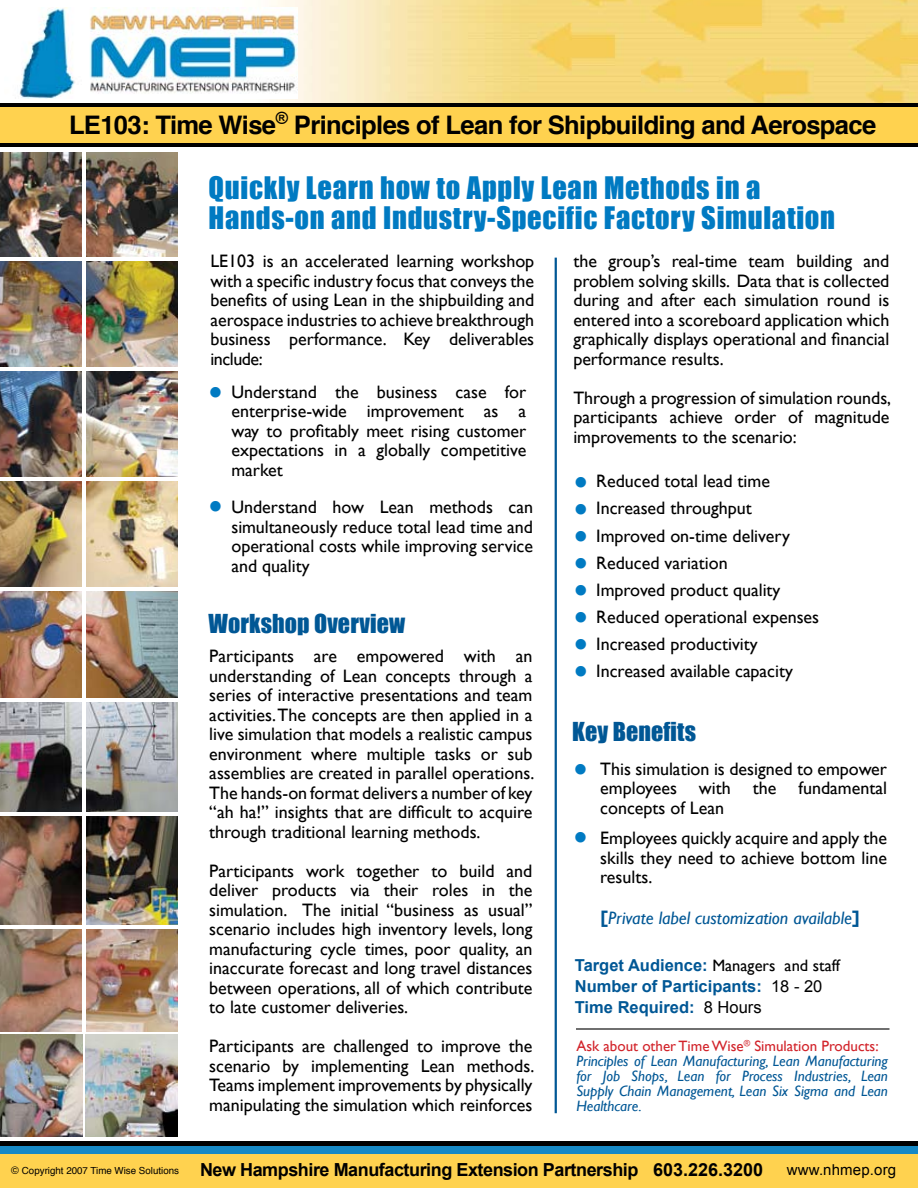
<style>
.page{position:relative;width:918px;height:1188px;background:#fff}
.page>*{position:absolute;margin:0;border:0;box-sizing:border-box;transform-origin:0 0}
.t1{font:42px/54.3px "Times New Roman";color:#007ac2}
.t2{font:28.5px/30px "Impact";letter-spacing:.025em;color:#007ac2}
.t3{font:700 25.5px "Helvetica";letter-spacing:-.025em;color:#000}
.t4{font:24px "Impact";letter-spacing:.005em;color:#005795}
.t5{font:18px/19.5px "Gill Sans";color:#000;text-align:justify}
.t6{font:700 18px "Arial";letter-spacing:-.025em;color:#000}
.t7{font:italic 18px "Gill Sans";color:#005795}
.t8{font:700 16.5px/21.3px "Arial";color:#005795}
.t9{font:16.5px "Gill Sans";color:#000}
.t10{font:italic 15px/15px "Gill Sans";color:#005795}
.t11{font:15px "Arial";letter-spacing:.01em;color:#000}
.s1{font-family:"Times New Roman";font-size:42px;color:#007ac2}
.s2{font-weight:700;font-style:normal}
.s3{font-family:"Arial";font-weight:700;color:#005795}
.s4{font-weight:400;color:#000}
.s5{font-style:normal;color:#d2232a}
.s6{font-family:"Helvetica";font-weight:400;font-size:10.5px}
.s7{font-family:"Helvetica";font-weight:400;font-size:9.75px}
</style>
<div class="page">
<img style="left:0;top:0;width:918px;height:1188px">
<div style="left:0;top:1141px;width:918px;height:5px;background:#000"></div>
<img style="left:4px;top:7px;width:294px;height:92px">
<hr style="left:555px;top:258px;width:2px;height:855px;background:#005795">
<hr style="left:576px;top:1028px;width:314px;height:2px;background:#000">
<h3 class="t3" style="left:69px;top:102px;width:809px">LE103: Time Wise<sup>®</sup> Principles of Lean for Shipbuilding and Aerospace</h3>
<h2 class="t2" style="left:209px;top:173px;width:628px">Quickly Learn how to Apply Lean Methods in a<br>Hands-on and Industry-Specific Factory Simulation</h2>
<p class="t5" style="left:210px;top:252px;width:325px">LE103 is an accelerated learning workshop with a specific industry focus that conveys the benefits of using Lean in the shipbuilding and aerospace industries to achieve breakthrough business performance. Key deliverables include:</p>
<p class="t5" style="left:573px;top:252px;width:318px">the group’s real-time team building and problem solving skills. Data that is collected during and after each simulation round is entered into a scoreboard application which graphically displays operational and financial performance results.</p>
<p class="t5" style="left:573px;top:388px;width:319px">Through a progression of simulation rounds, participants achieve order of magnitude improvements to the scenario:</p>
<p class="t5" style="left:231px;top:382px;width:296px">Understand the business case for enterprise-wide improvement as a way to profitably meet rising customer expectations in a globally competitive market</p>
<h1 class="t1" style="left:208px;top:364px;width:16px">•</h1>
<p class="t5" style="left:596px;top:468px;width:224px;line-height:27px;text-align:left;text-indent:-23px"><span class="s1">•</span> Reduced total lead time<br>Increased throughput<br>Improved on-time delivery<br>Reduced variation<br>Improved product quality<br>Reduced operational expenses<br>Increased productivity<br>Increased available capacity</p>
<p class="t5" style="left:231px;top:498px;width:303px;text-indent:-23px"><span class="s1">•</span> Understand how Lean methods can simultaneously reduce total lead time and operational costs while improving service and quality</p>
<h1 class="t1" style="left:574px;top:481px;width:16px">•</h1>
<h1 class="t1" style="left:574px;top:508px;width:16px">•</h1>
<h1 class="t1" style="left:574px;top:535px;width:16px">•</h1>
<h1 class="t1" style="left:574px;top:562px;width:16px">•</h1>
<h1 class="t1" style="left:574px;top:589px;width:16px">• •</h1>
<h3 class="t4" style="left:208px;top:609px;width:198px">Workshop Overview</h3>
<h1 class="t1" style="left:574px;top:617px;width:16px">•</h1>
<p class="t5" style="left:209px;top:647px;width:326px">Participants are empowered with an understanding of Lean concepts through a series of interactive presentations and team activities. The concepts are then applied in a live simulation that models a realistic campus environment where multiple tasks or sub assemblies are created in parallel operations.<br>The hands-on format delivers a number of key “ah ha!” insights that are difficult to acquire through traditional learning methods.</p>
<p class="t5" style="left:209px;top:861px;width:325px">Participants work together to build and deliver products via their roles in the simulation. The initial “business as usual” scenario includes high inventory levels, long manufacturing cycle times, poor quality, an inaccurate forecast and long travel distances between operations, all of which contribute to late customer deliveries.</p>
<p class="t5" style="left:209px;top:1037px;width:326px">Participants are challenged to improve the scenario by implementing Lean methods.<br>Teams implement improvements by physically manipulating the simulation which reinforces</p>
<h3 class="t4" style="left:572px;top:717px;width:125px">Key Benefits</h3>
<p class="t5" style="left:600px;top:759px;width:288px">This simulation is designed to empower employees with the fundamental concepts of Lean</p>
<p class="t5" style="left:600px;top:829px;width:288px">Employees quickly acquire and apply the skills they need to achieve bottom line results.</p>
<p class="t7" style="left:600px;top:908px;width:261px"><span class="s2">[</span>Private label customization available<span class="s2">]</span></p>
<h1 class="t1" style="left:573px;top:734px;width:16px;line-height:68.4px">• •</h1>
<p class="t9" style="left:575px;top:956px;width:267px"><span class="s3">Target Audience:</span> Managers and staff</p>
<p class="t8" style="left:575px;top:976px;width:249px">Number of Participants: <span class="s4">18 - 20<br></span>Time Required: <span class="s4">8 Hours</span></p>
<p class="t10" style="left:576px;top:1039px;width:313px"><span class="s5">Ask about other Time Wise</span><sup>®</sup> <span class="s5">Simulation Products:<br></span>Principles of Lean Manufacturing, Lean Manufacturing for Job Shops, Lean for Process Industries, Lean Supply Chain Management, Lean Six Sigma and Lean Healthcare.</p>
<p class="t6" style="left:11px;top:1160px;width:753px"><span class="s6">©</span> <span class="s7">Copyright 2007 Time Wise Solutions</span> New Hampshire Manufacturing Extension Partnership 603.226.3200</p>
<p class="t11" style="left:787px;top:1162px;width:111px">www.nhmep.org</p>
</div>
